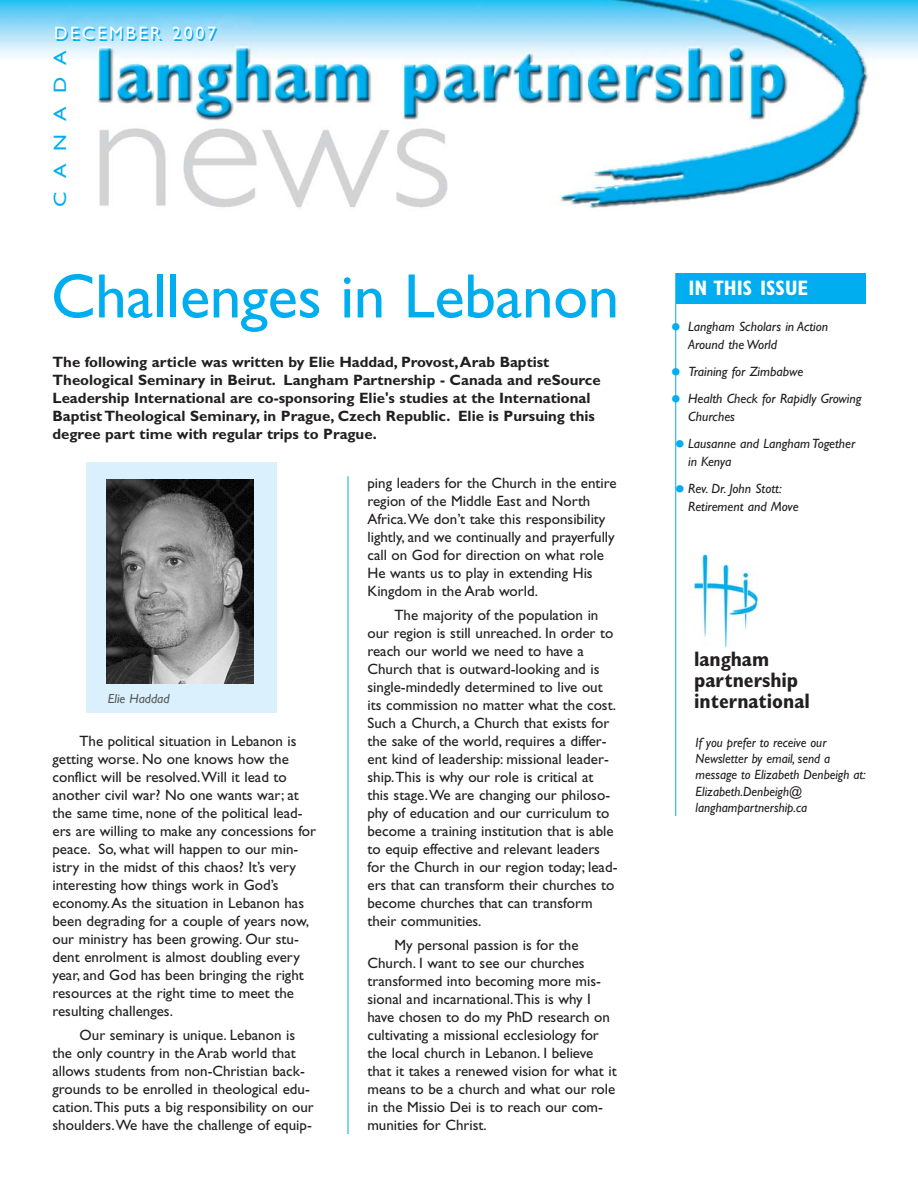
<style>
.page{position:relative;width:918px;height:1188px;background:#fff}
.page>*{position:absolute;margin:0;border:0;box-sizing:border-box;transform-origin:0 0}
.t1{font:63px "Gill Sans";letter-spacing:-.005em;color:#00aeef}
.t2{font:700 condensed 21px/21px "Gill Sans";color:#231f20}
.t3{font:700 condensed 21px "Gill Sans";color:#fff}
.t4{font:18px "Gill Sans";letter-spacing:.15em;color:#00aeef}
.t5{font:18px "Gill Sans";letter-spacing:.15em;color:#00aeef;scale:1.2 1}
.t6{font:15px/18px "Gill Sans";color:#231f20}
.t7{font:700 15px/18px "Gill Sans";color:#231f20}
.t8{font:italic 13.5px/18px "Gill Sans";color:#231f20}
.t9{font:italic 13.5px/16.2px "Gill Sans";color:#231f20;scale:.96 1}
.t10{font:italic 13.2px "Gill Sans";color:#58595b}
.s1{font-size:30px;color:#00aeef}
</style>
<div class="page">
<div style="left:86px;top:462px;width:191px;height:250px;background:#daf1fd"></div>
<img style="left:0;top:0;width:918px;height:208px">
<img style="left:693px;top:553px;width:66px;height:96px">
<div style="left:676px;top:273px;width:190px;height:31px;background:#00aeef"></div>
<hr style="left:675px;top:273px;width:1px;height:543px;background:#00aeef">
<hr style="left:348px;top:476px;width:1px;height:658px;background:#00aeef">
<img style="left:106px;top:479px;width:148px;height:204px">
<p class="t4" style="left:55px;top:28px;width:164px">DECEMBER 2007</p>
<p class="t5" style="left:54px;top:207px;width:131px;rotate:-90deg">CANADA</p>
<h1 class="t1" style="left:51px;top:274px;width:570px">Challenges in Lebanon</h1>
<p class="t7" style="left:52px;top:355px;width:550px">The following article was written by Elie Haddad, Provost,Arab Baptist Theological Seminary in Beirut. Langham Partnership - Canada and reSource Leadership International are co-sponsoring Elie's studies at the International Baptist Theological Seminary, in Prague, Czech Republic. Elie is Pursuing this degree part time with regular trips to Prague.</p>
<p class="t10" style="left:108px;top:694px;width:63px">Elie Haddad</p>
<p class="t6" style="left:52px;top:733px;width:265px;text-indent:27px">The political situation in Lebanon is getting worse. No one knows how the conflict will be resolved.Will it lead to another civil war? No one wants war; at the same time, none of the political lead&shy;ers are willing to make any concessions for peace. So, what will happen to our min&shy;istry in the midst of this chaos? It’s very interesting how things work in God’s economy.As the situation in Lebanon has been degrading for a couple of years now, our ministry has been growing. Our stu&shy;dent enrolment is almost doubling every year, and God has been bringing the right resources at the right time to meet the resulting challenges.</p>
<p class="t6" style="left:52px;top:1027px;width:263px;text-indent:27px">Our seminary is unique. Lebanon is the only country in the Arab world that allows students from non-Christian back&shy;grounds to be enrolled in theological edu&shy;cation.This puts a big responsibility on our shoulders.We have the challenge of equip-</p>
<p class="t6" style="left:368px;top:476px;width:251px">ping leaders for the Church in the entire region of the Middle East and North Africa.We don’t take this responsibility lightly, and we continually and prayerfully call on God for direction on what role He wants us to play in extending His Kingdom in the Arab world.</p>
<p class="t6" style="left:368px;top:608px;width:252px;text-indent:27px">The majority of the population in our region is still unreached. In order to reach our world we need to have a Church that is outward-looking and is single-mindedly determined to live out its commission no matter what the cost.<br>Such a Church, a Church that exists for the sake of the world, requires a differ&shy;ent kind of leadership: missional leader&shy;ship.This is why our role is critical at this stage.We are changing our philoso&shy;phy of education and our curriculum to become a training institution that is able to equip effective and relevant leaders for the Church in our region today; lead&shy;ers that can transform their churches to become churches that can transform their communities.</p>
<p class="t6" style="left:368px;top:938px;width:251px;text-indent:27px">My personal passion is for the Church. I want to see our churches transformed into becoming more mis&shy;sional and incarnational.This is why I have chosen to do my PhD research on cultivating a missional ecclesiology for the local church in Lebanon. I believe that it takes a renewed vision for what it means to be a church and what our role in the Missio Dei is to reach our com&shy;munities for Christ.</p>
<h2 class="t3" style="left:688px;top:281px;width:121px">IN THIS ISSUE</h2>
<p class="t8" style="left:688px;top:319px;width:141px;text-indent:-18px"><span class="s1">•</span> Langham Scholars in Action<br>Around the World</p>
<p class="t8" style="left:670px;top:364px;width:135px"><span class="s1">•</span> Training for Zimbabwe</p>
<p class="t8" style="left:688px;top:391px;width:175px;text-indent:-18px"><span class="s1">•</span> Health Check for Rapidly Growing<br>Churches</p>
<p class="t8" style="left:688px;top:436px;width:169px;text-indent:-14px"><span class="s1">•</span> Lausanne and Langham Together in Kenya</p>
<p class="t8" style="left:688px;top:481px;width:112px;text-indent:-14px"><span class="s1">•</span> Rev. Dr. John Stott:<br>Retirement and Move</p>
<h2 class="t2" style="left:694px;top:650px;width:117px">langham partnership international</h2>
<p class="t9" style="left:696px;top:736px;width:179px">If you prefer to receive our<br>Newsletter by email, send a message to Elizabeth Denbeigh at:<br>Elizabeth.Denbeigh@ langhampartnership.ca</p>
</div>
